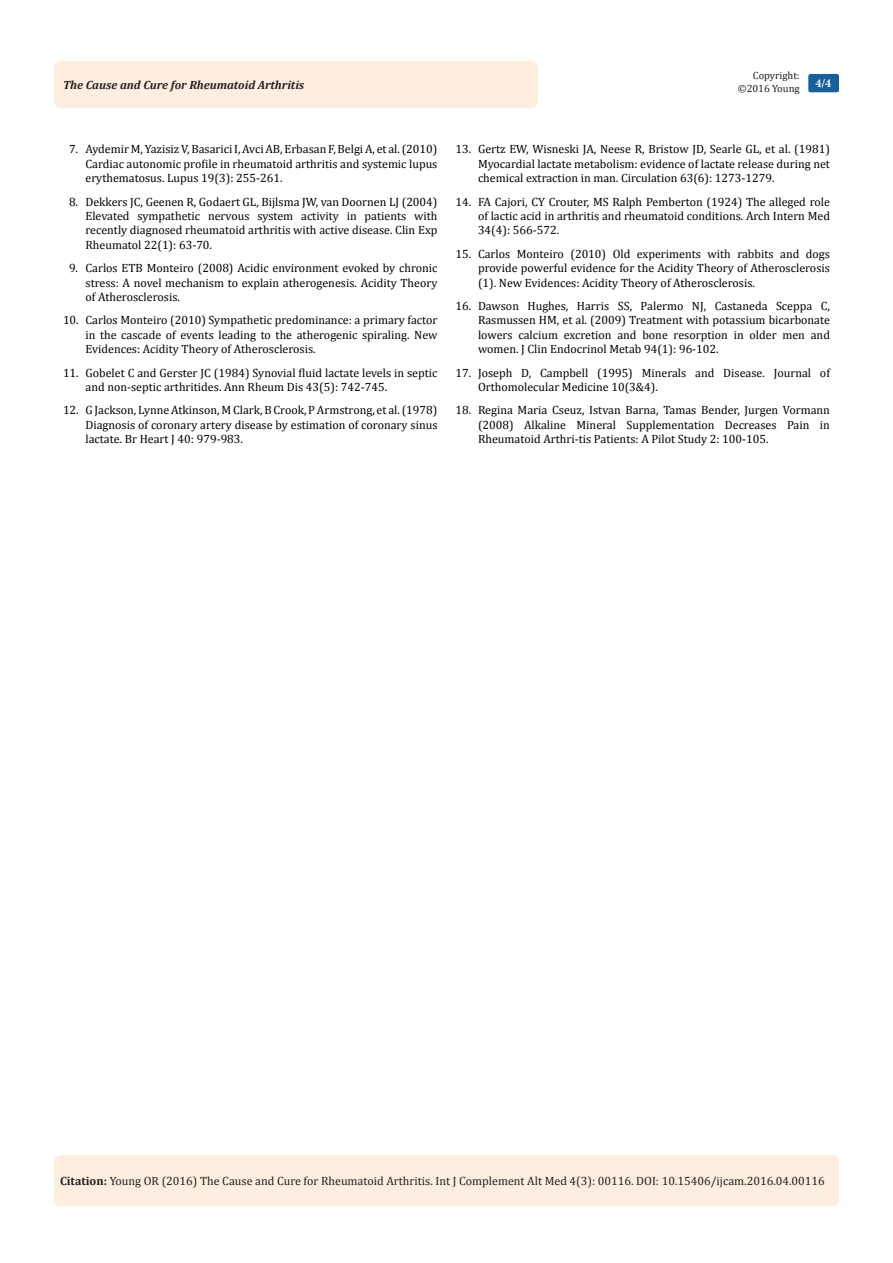
<style>
.page{position:relative;width:893px;height:1263px;background:#fff}
.page>*{position:absolute;margin:0;border:0;box-sizing:border-box;transform-origin:0 0}
.t1{font:12px/14.4px "Cambria";color:#000;text-align:justify}
.t2{font:12px "Cambria";color:#231f20}
.t3{font:italic 700 12px "Cambria";color:#231f20}
.t4{font:700 12px "Minion Pro";color:#fff}
.t5{font:10.5px/12.6px "Cambria";color:#231f20;text-align:right}
.s1{font-weight:700}
</style>
<div class="page">
<div style="left:54px;top:61px;width:484px;height:47px;background:#feeee0;border-radius:8px"></div>
<div style="left:808px;top:74px;width:31px;height:18px;background:#18609d;border-radius:2px"></div>
<div style="left:54px;top:1155px;width:785px;height:51px;background:#feeee0;border-radius:7px"></div>
<p class="t5" style="left:738px;top:69px;width:63px">Copyright: ©2016 Young</p>
<p class="t3" style="left:63px;top:77px;width:243px">The Cause and Cure for Rheumatoid Arthritis</p>
<p class="t4" style="left:815px;top:75px;width:17px">4/4</p>
<p class="t1" style="left:86px;top:142px;width:353px;text-indent:-16px">7. Aydemir M, Yazisiz V, Basarici I, Avci AB, Erbasan F, Belgi A, et al. (2010)<br>Cardiac autonomic profile in rheumatoid arthritis and systemic lupus erythematosus. Lupus 19(3): 255-261.</p>
<p class="t1" style="left:86px;top:194px;width:353px;text-indent:-16px">8. Dekkers JC, Geenen R, Godaert GL, Bijlsma JW, van Doornen LJ (2004)<br>Elevated sympathetic nervous system activity in patients with recently diagnosed rheumatoid arthritis with active disease. Clin Exp Rheumatol 22(1): 63-70.</p>
<p class="t1" style="left:86px;top:261px;width:353px;text-indent:-16px">9. Carlos ETB Monteiro (2008) Acidic environment evoked by chronic stress: A novel mechanism to explain atherogenesis. Acidity Theory of Atherosclerosis.</p>
<p class="t1" style="left:86px;top:313px;width:353px;text-indent:-22px">10. Carlos Monteiro (2010) Sympathetic predominance: a primary factor in the cascade of events leading to the atherogenic spiraling. New Evidences: Acidity Theory of Atherosclerosis.</p>
<p class="t1" style="left:86px;top:365px;width:353px;text-indent:-22px">11. Gobelet C and Gerster JC (1984) Synovial fluid lactate levels in septic and non-septic arthritides. Ann Rheum Dis 43(5): 742-745.</p>
<p class="t1" style="left:86px;top:403px;width:353px;text-indent:-22px">12. G Jackson, Lynne Atkinson, M Clark, B Crook, P Armstrong, et al. (1978)<br>Diagnosis of coronary artery disease by estimation of coronary sinus lactate. Br Heart J 40: 979-983.</p>
<p class="t1" style="left:478px;top:142px;width:353px;text-indent:-22px">13. Gertz EW, Wisneski JA, Neese R, Bristow JD, Searle GL, et al. (1981)<br>Myocardial lactate metabolism: evidence of lactate release during net chemical extraction in man. Circulation 63(6): 1273-1279.</p>
<p class="t1" style="left:478px;top:194px;width:353px;text-indent:-22px">14. FA Cajori, CY Crouter, MS Ralph Pemberton (1924) The alleged role of lactic acid in arthritis and rheumatoid conditions. Arch Intern Med 34(4): 566-572.</p>
<p class="t1" style="left:478px;top:246px;width:353px;text-indent:-22px">15. Carlos Monteiro (2010) Old experiments with rabbits and dogs provide powerful evidence for the Acidity Theory of Atherosclerosis (1). New Evidences: Acidity Theory of Atherosclerosis.</p>
<p class="t1" style="left:478px;top:299px;width:353px;text-indent:-22px">16. Dawson Hughes, Harris SS, Palermo NJ, Castaneda Sceppa C, Rasmussen HM, et al. (2009) Treatment with potassium bicarbonate lowers calcium excretion and bone resorption in older men and women. J Clin Endocrinol Metab 94(1): 96-102.</p>
<p class="t1" style="left:478px;top:365px;width:353px;text-indent:-22px">17. Joseph D, Campbell (1995) Minerals and Disease. Journal of<br>Orthomolecular Medicine 10(3&amp;4).</p>
<p class="t1" style="left:478px;top:403px;width:353px;text-indent:-22px">18. Regina Maria Cseuz, Istvan Barna, Tamas Bender, Jurgen Vormann (2008) Alkaline Mineral Supplementation Decreases Pain in Rheumatoid Arthri-tis Patients: A Pilot Study 2: 100-105.</p>
<p class="t2" style="left:60px;top:1174px;width:766px"><span class="s1">Citation:</span> Young OR (2016) The Cause and Cure for Rheumatoid Arthritis. Int J Complement Alt Med 4(3): 00116. DOI: 10.15406/ijcam.2016.04.00116</p>
</div>
